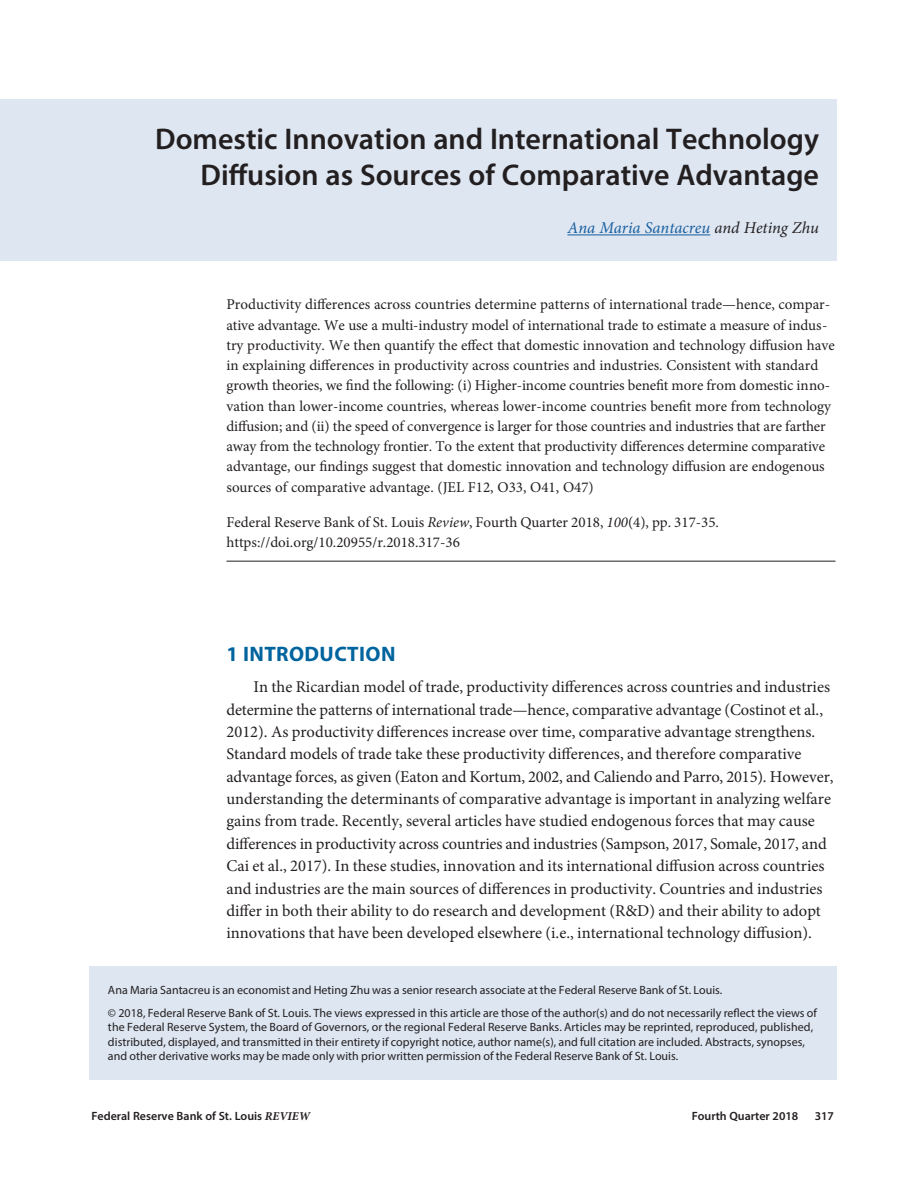
<style>
.page{position:relative;width:918px;height:1188px;background:#fff}
.page>*{position:absolute;margin:0;border:0;box-sizing:border-box;transform-origin:0 0}
.t1{font:600 30px/36px "Myriad Pro";color:#231f20;text-align:right}
._1_Head{font:700 21px "Myriad Pro";letter-spacing:.02em;color:#00649e}
.Text{font:16.5px/22.4px "Minion Pro";color:#231f20}
.Author{font:italic 16.5px "Minion Pro";color:#175d9e}
.Abstract_Citation{font:15px/20.2px "Minion Pro";color:#231f20}
.Author_Note{font:12px/14.4px "Myriad Pro";color:#231f20}
.t2{font:600 12px "Myriad Pro";color:#231f20}
.s1{color:#231f20}
.s2{font-style:italic}
.s3{font-family:"Minion Pro";font-weight:700;font-style:italic}
</style>
<div class="page">
<div style="left:0;top:99px;width:837px;height:162px;background:#dde6f1"></div>
<hr style="left:567px;top:234px;width:143px;height:1px;background:#175d9e">
<hr style="left:226px;top:561px;width:610px;height:1px;background:#231f20">
<div style="left:90px;top:967px;width:747px;height:113px;background:#dde6f1"></div>
<p class="t1" style="left:155px;top:120px;width:665px">Domestic Innovation and International Technology<br>Diffusion as Sources of Comparative Advantage</p>
<p class="Author" style="left:567px;top:217px;width:253px">Ana Maria Santacreu <span class="s1">and Heting Zhu</span></p>
<p class="Abstract_Citation" style="left:226px;top:295px;width:610px">Productivity differences across countries determine patterns of international trade—hence, compar&shy;ative advantage. We use a multi-industry model of international trade to estimate a measure of indus&shy;try productivity. We then quantify the effect that domestic innovation and technology diffusion have in explaining differences in productivity across countries and industries. Consistent with standard growth theories, we find the following: (i) Higher-income countries benefit more from domestic inno&shy;vation than lower-income countries, whereas lower-income countries benefit more from technology diffusion; and (ii) the speed of convergence is larger for those countries and industries that are farther away from the technology frontier. To the extent that productivity differences determine comparative advantage, our findings suggest that domestic innovation and technology diffusion are endogenous sources of comparative advantage. (JEL F12, O33, O41, O47)</p>
<p class="Abstract_Citation" style="left:226px;top:512px;width:494px">Federal Reserve Bank of St. Louis <span class="s2">Review</span>, Fourth Quarter 2018, <span class="s2">100</span>(4), pp. 317-35. https://doi.org/10.20955/r.2018.317-36</p>
<p class="_1_Head" style="left:226px;top:640px;width:171px">1 INTRODUCTION</p>
<p class="Text" style="left:227px;top:676px;width:609px;text-indent:27px">In the Ricardian model of trade, productivity differences across countries and industries determine the patterns of international trade—hence, comparative advantage (Costinot et al., 2012). As productivity differences increase over time, comparative advantage strengthens.<br>Standard models of trade take these productivity differences, and therefore comparative advantage forces, as given (Eaton and Kortum, 2002, and Caliendo and Parro, 2015). However, understanding the determinants of comparative advantage is important in analyzing welfare gains from trade. Recently, several articles have studied endogenous forces that may cause differences in productivity across countries and industries (Sampson, 2017, Somale, 2017, and Cai et al., 2017). In these studies, innovation and its international diffusion across countries and industries are the main sources of differences in productivity. Countries and industries differ in both their ability to do research and development (R&amp;D) and their ability to adopt innovations that have been developed elsewhere (i.e., international technology diffusion).</p>
<p class="Author_Note" style="left:108px;top:982px;width:616px">Ana Maria Santacreu is an economist and Heting Zhu was a senior research associate at the Federal Reserve Bank of St. Louis.</p>
<p class="Author_Note" style="left:108px;top:1006px;width:711px">© 2018, Federal Reserve Bank of St. Louis. The views expressed in this article are those of the author(s) and do not necessarily reflect the views of the Federal Reserve System, the Board of Governors, or the regional Federal Reserve Banks. Articles may be reprinted, reproduced, published, distributed, displayed, and transmitted in their entirety if copyright notice, author name(s), and full citation are included. Abstracts, synopses, and other derivative works may be made only with prior written permission of the Federal Reserve Bank of St. Louis.</p>
<p class="t2" style="left:91px;top:1108px;width:220px">Federal Reserve Bank of St. Louis <span class="s3">REVIEW</span></p>
<p class="t2" style="left:692px;top:1108px;width:108px">Fourth Quarter 2018</p>
<p class="t2" style="left:815px;top:1108px;width:21px">317</p>
</div>
